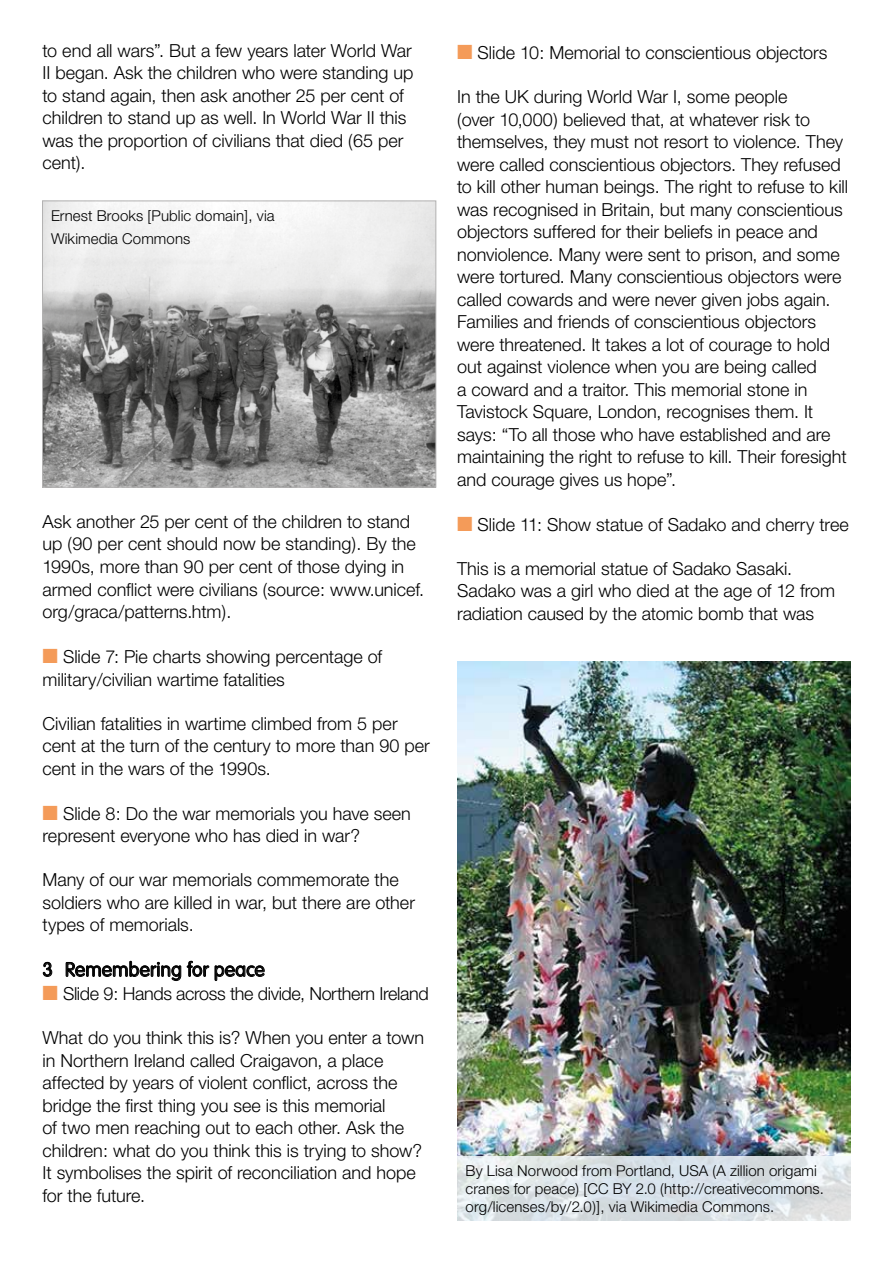
<style>
.page{position:relative;width:893px;height:1263px;background:#fff}
.page>*{position:absolute;margin:0;border:0;box-sizing:border-box;transform-origin:0 0}
.t1{font:300 19.5px "VAG Rounded Std";letter-spacing:.01em;color:#000}
.t2{font:300 18px/22.5px "Helvetica Neue";color:#000}
.t3{font:300 18px "Helvetica Neue";letter-spacing:-.02em;color:#000}
.t4{font:300 15px/18px "Helvetica Neue";letter-spacing:.005em;color:#000}
.s1{color:#f49b59}
</style>
<div class="page">
<svg style="left:43px;top:962px;width:9px;height:15px"></svg>
<svg style="left:66px;top:961px;width:115px;height:20px"></svg>
<svg style="left:187px;top:961px;width:22px;height:16px"></svg>
<svg style="left:215px;top:965px;width:50px;height:16px"></svg>
<img style="left:44px;top:203px;width:390px;height:283px">
<div style="left:42px;top:201px;width:394px;height:287px;border:1px solid #b3b2b2"></div>
<img style="left:457px;top:661px;width:393px;height:495px">
<svg style="left:457px;top:1156px;width:393px;height:64px;background:#dce3e7"></svg>
<p class="t2" style="left:43px;top:39px;width:372px">to end all wars”. But a few years later World War II began. Ask the children who were standing up to stand again, then ask another 25 per cent of children to stand up as well. In World War II this was the proportion of civilians that died (65 per cent).</p>
<p class="t4" style="left:51px;top:204px;width:225px;line-height:22.5px">Ernest Brooks [Public domain], via<br>Wikimedia Commons</p>
<p class="t2" style="left:43px;top:510px;width:383px">Ask another 25 per cent of the children to stand up (90 per cent should now be standing). By the 1990s, more than 90 per cent of those dying in armed conflict were civilians (source: www.unicef. org/graca/patterns.htm).</p>
<p class="t2" style="left:43px;top:645px;width:341px"><span class="s1">■</span> Slide 7: Pie charts showing percentage of military/civilian wartime fatalities</p>
<p class="t2" style="left:43px;top:711px;width:389px">Civilian fatalities in wartime climbed from 5 per cent at the turn of the century to more than 90 per cent in the wars of the 1990s.</p>
<p class="t2" style="left:43px;top:802px;width:370px"><span class="s1">■</span> Slide 8: Do the war memorials you have seen represent everyone who has died in war?</p>
<p class="t2" style="left:43px;top:868px;width:374px">Many of our war memorials commemorate the soldiers who are killed in war, but there are other types of memorials.</p>
<p class="t1" style="left:43px;top:958px;width:224px">3 Remembering for peace</p>
<p class="t3" style="left:43px;top:983px;width:388px"><span class="s1">■</span> Slide 9: Hands across the divide, Northern Ireland</p>
<p class="t2" style="left:43px;top:1026px;width:383px">What do you think this is? When you enter a town in Northern Ireland called Craigavon, a place affected by years of violent conflict, across the bridge the first thing you see is this memorial<br>of two men reaching out to each other. Ask the children: what do you think this is trying to show?<br>It symbolises the spirit of reconciliation and hope for the future.</p>
<p class="t2" style="left:457px;top:41px;width:372px"><span class="s1">■</span> Slide 10: Memorial to conscientious objectors</p>
<p class="t2" style="left:457px;top:85px;width:393px">In the UK during World War I, some people<br>(over 10,000) believed that, at whatever risk to themselves, they must not resort to violence. They were called conscientious objectors. They refused to kill other human beings. The right to refuse to kill was recognised in Britain, but many conscientious objectors suffered for their beliefs in peace and nonviolence. Many were sent to prison, and some were tortured. Many conscientious objectors were called cowards and were never given jobs again.<br>Families and friends of conscientious objectors were threatened. It takes a lot of courage to hold out against violence when you are being called<br>a coward and a traitor. This memorial stone in Tavistock Square, London, recognises them. It says: “To all those who have established and are maintaining the right to refuse to kill. Their foresight and courage gives us hope”.</p>
<p class="t2" style="left:457px;top:513px;width:393px"><span class="s1">■</span> Slide 11: Show statue of Sadako and cherry tree</p>
<p class="t2" style="left:457px;top:556px;width:379px">This is a memorial statue of Sadako Sasaki.<br>Sadako was a girl who died at the age of 12 from radiation caused by the atomic bomb that was</p>
<p class="t4" style="left:466px;top:1161px;width:360px">By Lisa Norwood from Portland, USA (A zillion origami cranes for peace) [CC BY 2.0 (http://creativecommons. org/licenses/by/2.0)], via Wikimedia Commons.</p>
</div>
